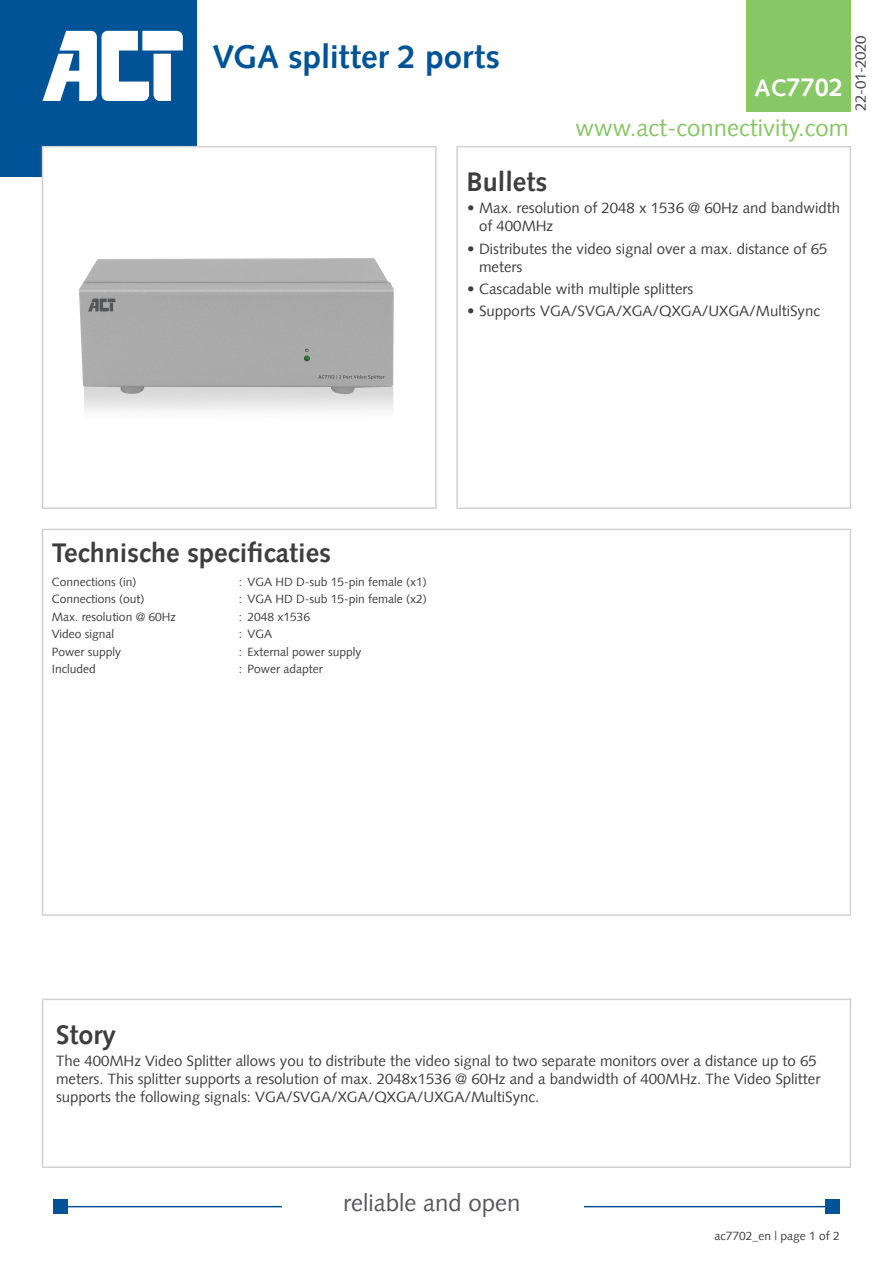
<style>
.page{position:relative;width:893px;height:1263px;background:#fff}
.page>*{position:absolute;margin:0;border:0;box-sizing:border-box;transform-origin:0 0}
.t1{font:700 33px "Syntax LT";color:#015397}
.t2{font:700 27px "Syntax LT";color:#3e3e3f}
.t3{font:700 25.5px "Syntax LT";color:#fff}
.t4{font:24px "Syntax LT";color:#87c765}
.t5{font:24px "Syntax LT";color:#57585a}
.story_tekst{font:15px/18px "Syntax LT";color:#3e3e3f}
.Technical_specs{font:12px "Syntax LT";color:#3e3e3f}
.s1{font-size:24px}
</style>
<div class="page">
<hr style="left:62px;top:1206px;width:766px;height:1px;background:#015397">
<div style="left:53px;top:1199px;width:15px;height:15px;background:#015397"></div>
<div style="left:825px;top:1199px;width:14px;height:15px;background:#015397"></div>
<div style="left:282px;top:1191px;width:302px;height:22px;background:#fff"></div>
<div style="left:0;top:0;width:197px;height:176px;background:#015397"></div>
<svg style="left:43px;top:31px;width:140px;height:70px"></svg>
<div style="left:746px;top:0;width:104px;height:112px;background:#87c765"></div>
<div style="left:43px;top:147px;width:393px;height:361px;background:#fff"></div>
<img style="left:79px;top:258px;width:315px;height:153px">
<div style="left:42px;top:146px;width:395px;height:363px;border:2px solid #d1d2d4"></div>
<div style="left:42px;top:998px;width:809px;height:170px;border:2px solid #d1d2d4"></div>
<div style="left:42px;top:529px;width:809px;height:387px;border:2px solid #d1d2d4"></div>
<div style="left:456px;top:146px;width:395px;height:363px;border:2px solid #d1d2d4"></div>
<p class="t1" style="left:213px;top:38px;width:289px">VGA splitter 2 ports</p>
<p class="t3" style="left:754px;top:72px;width:90px"><span class="s1">AC</span>7702</p>
<h3 class="t4" style="left:576px;top:114px;width:275px">www.act-connectivity.com</h3>
<p class="story_tekst" style="left:852px;top:111px;width:77px;rotate:-90deg">22-01-2020</p>
<p class="t2" style="left:466px;top:166px;width:82px">Bullets</p>
<p class="story_tekst" style="left:479px;top:199px;width:363px;text-indent:-12px">• Max. resolution of 2048 x 1536 @ 60Hz and bandwidth of 400MHz</p>
<p class="story_tekst" style="left:479px;top:239px;width:350px;text-indent:-12px">• Distributes the video signal over a max. distance of 65 meters</p>
<p class="story_tekst" style="left:467px;top:280px;width:228px">• Cascadable with multiple splitters</p>
<p class="story_tekst" style="left:467px;top:302px;width:354px">• Supports VGA/SVGA/XGA/QXGA/UXGA/MultiSync</p>
<p class="t2" style="left:52px;top:537px;width:281px">Technische specificaties</p>
<p class="Technical_specs" style="left:52px;top:575px;width:86px">Connections (in)</p>
<p class="Technical_specs" style="left:239px;top:575px;width:189px">: VGA HD D-sub 15-pin female (x1)</p>
<p class="Technical_specs" style="left:52px;top:592px;width:94px">Connections (out)</p>
<p class="Technical_specs" style="left:239px;top:592px;width:189px">: VGA HD D-sub 15-pin female (x2)</p>
<p class="Technical_specs" style="left:52px;top:610px;width:126px">Max. resolution @ 60Hz</p>
<p class="Technical_specs" style="left:239px;top:610px;width:73px">: 2048 x1536</p>
<p class="Technical_specs" style="left:52px;top:627px;width:64px">Video signal</p>
<p class="Technical_specs" style="left:239px;top:627px;width:35px">: VGA</p>
<p class="Technical_specs" style="left:52px;top:645px;width:71px">Power supply</p>
<p class="Technical_specs" style="left:239px;top:645px;width:124px">: External power supply</p>
<p class="Technical_specs" style="left:52px;top:662px;width:46px">Included</p>
<p class="Technical_specs" style="left:239px;top:662px;width:85px">: Power adapter</p>
<p class="t2" style="left:56px;top:1019px;width:61px">Story</p>
<p class="story_tekst" style="left:56px;top:1052px;width:766px">The 400MHz Video Splitter allows you to distribute the video signal to two separate monitors over a distance up to 65 meters. This splitter supports a resolution of max. 2048x1536 @ 60Hz and a bandwidth of 400MHz. The Video Splitter supports the following signals: VGA/SVGA/XGA/QXGA/UXGA/MultiSync.</p>
<h3 class="t5" style="left:343px;top:1188px;width:179px">reliable and open</h3>
<p class="Technical_specs" style="left:714px;top:1229px;width:127px">ac7702_en | page 1 of 2</p>
</div>
